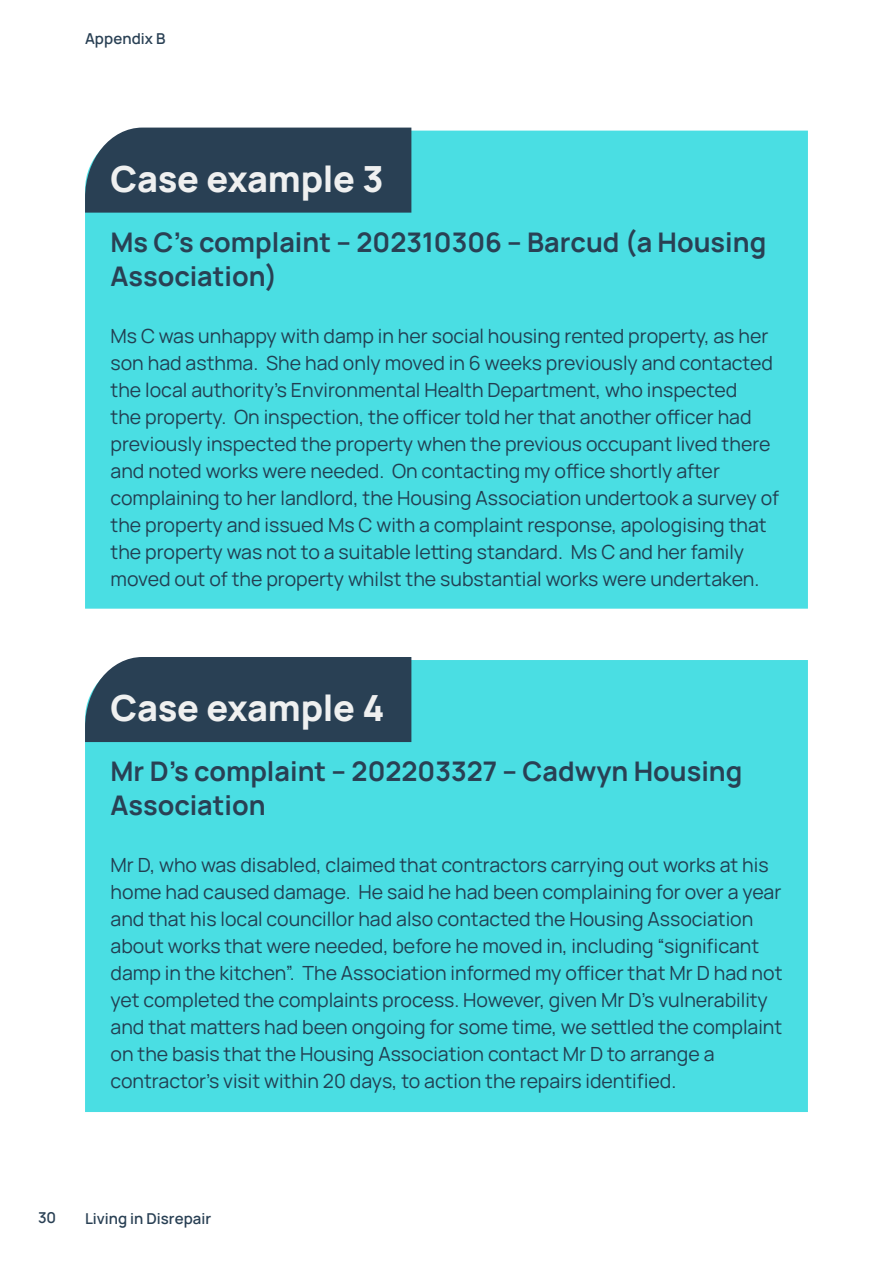
<style>
.page{position:relative;width:893px;height:1263px;background:#fff}
.page>*{position:absolute;margin:0;border:0;box-sizing:border-box;transform-origin:0 0}
.PSOW_Main_Heading{font:800 36px "Manrope";letter-spacing:-.01em;color:#eff0f0}
.PSOW_Heading_2{font:700 27px/33.8px "Manrope";color:#294054}
.PSOW_Normal{font:19.5px/27px "Manrope";color:#223f52}
.PSOW_page_footer{font:600 15px "Manrope";color:#294054}
</style>
<div class="page">
<div style="left:85px;top:131px;width:723px;height:478px;background:#4adee3"></div>
<div style="left:85px;top:128px;width:326px;height:85px;background:#294054"></div>
<div style="left:85px;top:660px;width:723px;height:452px;background:#4adee3"></div>
<div style="left:85px;top:657px;width:326px;height:85px;background:#294054"></div>
<p class="PSOW_page_footer" style="left:85px;top:28px;width:82px">Appendix B</p>
<p class="PSOW_Main_Heading" style="left:111px;top:154px;width:275px">Case example 3</p>
<p class="PSOW_Heading_2" style="left:111px;top:224px;width:657px">Ms C’s complaint – 202310306 – Barcud (a Housing<br>Association)</p>
<p class="PSOW_Normal" style="left:111px;top:321px;width:670px">Ms C was unhappy with damp in her social housing rented property, as her son had asthma. She had only moved in 6 weeks previously and contacted the local authority’s Environmental Health Department, who inspected<br>the property. On inspection, the officer told her that another officer had previously inspected the property when the previous occupant lived there and noted works were needed. On contacting my office shortly after complaining to her landlord, the Housing Association undertook a survey of the property and issued Ms C with a complaint response, apologising that the property was not to a suitable letting standard. Ms C and her family moved out of the property whilst the substantial works were undertaken.</p>
<p class="PSOW_Main_Heading" style="left:111px;top:683px;width:275px">Case example 4</p>
<p class="PSOW_Heading_2" style="left:111px;top:754px;width:633px">Mr D’s complaint – 202203327 – Cadwyn Housing<br>Association</p>
<p class="PSOW_Normal" style="left:111px;top:851px;width:673px">Mr D, who was disabled, claimed that contractors carrying out works at his home had caused damage. He said he had been complaining for over a year and that his local councillor had also contacted the Housing Association about works that were needed, before he moved in, including “significant damp in the kitchen”. The Association informed my officer that Mr D had not yet completed the complaints process. However, given Mr D’s vulnerability and that matters had been ongoing for some time, we settled the complaint on the basis that the Housing Association contact Mr D to arrange a contractor’s visit within 20 days, to action the repairs identified.</p>
<p class="PSOW_page_footer" style="left:38px;top:1206px;width:19px">30</p>
<p class="PSOW_page_footer" style="left:85px;top:1208px;width:128px">Living in Disrepair</p>
</div>
